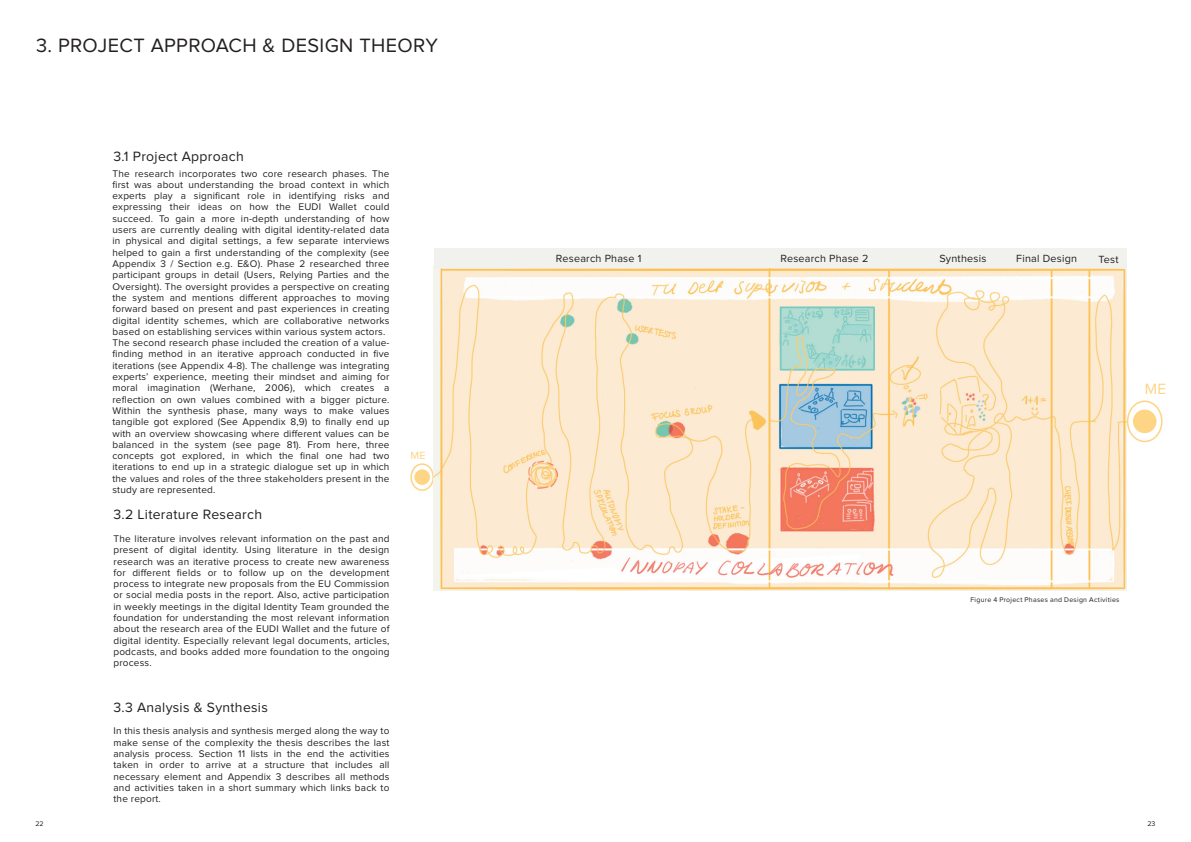
<style>
.page{position:relative;width:1191px;height:842px;background:#fff}
.page>*{position:absolute;margin:0;border:0;box-sizing:border-box;transform-origin:0 0}
.t1{font:20px "Proxima Nova";letter-spacing:.02em;color:#231f20}
.t2{font:15.4px "Proxima Nova";color:#fed485}
.t3{font:14px "Proxima Nova";letter-spacing:.02em;color:#231f20}
.t4{font:10.8px "Proxima Nova";letter-spacing:.02em;color:#231f20}
.t5{font:10.8px "Proxima Nova";color:#fed485}
.t6{font:10px/11.3px "Proxima Nova";letter-spacing:.02em;color:#231f20;text-align:justify}
.t7{font:7px "Proxima Nova";letter-spacing:.04em;color:#231f20}
</style>
<div class="page">
<svg style="left:410px;top:463px;width:24px;height:28px"></svg>
<div style="left:414px;top:469px;width:16px;height:16px;background:#fed485;border-radius:50%"></div>
<div style="left:434px;top:248px;width:692px;height:19px;background:#f1f2ee"></div>
<svg style="left:1126px;top:400px;width:36px;height:42px"></svg>
<img style="left:434px;top:267px;width:692px;height:324px">
<div style="left:1133px;top:410px;width:23px;height:23px;background:#fed485;border-radius:50%"></div>
<h1 class="t1" style="left:36px;top:34px;width:403px">3. PROJECT APPROACH &amp; DESIGN THEORY</h1>
<h3 class="t3" style="left:113px;top:149px;width:132px">3.1 Project Approach</h3>
<p class="t6" style="left:112px;top:168px;width:278px;text-align:left">The research incorporates two core research phases. The first was about understanding the broad context in which experts play a significant role in identifying risks and expressing their ideas on how the EUDI Wallet could succeed. To gain a more in-depth understanding of how users are currently dealing with digital identity-related data in physical and digital settings, a few separate interviews helped to gain a first understanding of the complexity (see Appendix 3 / Section e.g. E&amp;O). Phase 2 researched three participant groups in detail (Users, Relying Parties and the Oversight). The oversight provides a perspective on creating the system and mentions different approaches to moving forward based on present and past experiences in creating digital identity schemes, which are collaborative networks based on establishing services within various system actors.<br>The second research phase included the creation of a value&shy;finding method in an iterative approach conducted in five iterations (see Appendix 4-8). The challenge was integrating experts’ experience, meeting their mindset and aiming for moral imagination (Werhane, 2006), which creates a reflection on own values combined with a bigger picture.<br>Within the synthesis phase, many ways to make values tangible got explored (See Appendix 8,9) to finally end up with an overview showcasing where different values can be balanced in the system (see page 81). From here, three concepts got explored, in which the final one had two iterations to end up in a strategic dialogue set up in which the values and roles of the three stakeholders present in the study are represented.</p>
<h3 class="t3" style="left:113px;top:506px;width:150px">3.2 Literature Research</h3>
<p class="t6" style="left:113px;top:533px;width:277px">The literature involves relevant information on the past and present of digital identity. Using literature in the design research was an iterative process to create new awareness for different fields or to follow up on the development process to integrate new proposals from the EU Commission or social media posts in the report. Also, active participation in weekly meetings in the digital Identity Team grounded the foundation for understanding the most relevant information about the research area of the EUDI Wallet and the future of digital identity. Especially relevant legal documents, articles, podcasts, and books added more foundation to the ongoing process.</p>
<h3 class="t3" style="left:113px;top:699px;width:156px">3.3 Analysis &amp; Synthesis</h3>
<p class="t6" style="left:113px;top:725px;width:277px">In this thesis analysis and synthesis merged along the way to make sense of the complexity the thesis describes the last analysis process. Section 11 lists in the end the activities taken in order to arrive at a structure that includes all necessary element and Appendix 3 describes all methods and activities taken in a short summary which links back to the report.</p>
<p class="t5" style="left:410px;top:449px;width:17px">ME</p>
<p class="t4" style="left:556px;top:252px;width:87px">Research Phase 1</p>
<p class="t4" style="left:780px;top:252px;width:90px">Research Phase 2</p>
<p class="t4" style="left:939px;top:252px;width:49px">Synthesis</p>
<p class="t4" style="left:1016px;top:252px;width:62px">Final Design</p>
<p class="t4" style="left:1098px;top:253px;width:22px">Test</p>
<h2 class="t2" style="left:1144px;top:380px;width:23px">ME</h2>
<p class="t7" style="left:970px;top:595px;width:150px">Figure 4 Project Phases and Design Activities</p>
<p class="t7" style="left:35px;top:820px;width:10px">22</p>
<p class="t7" style="left:1147px;top:820px;width:10px">23</p>
</div>
